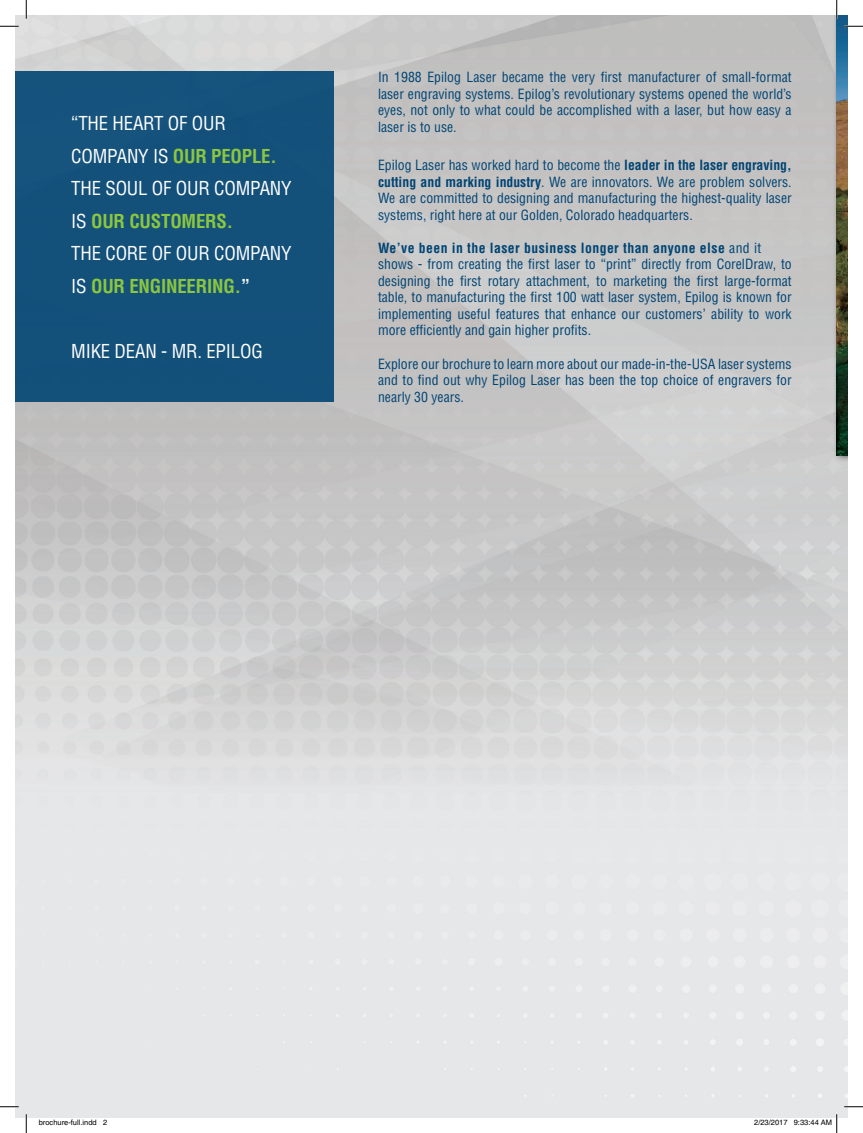
<style>
.page{position:relative;width:863px;height:1133px;background:#fff}
.page>*{position:absolute;margin:0;border:0;box-sizing:border-box;transform-origin:0 0}
.t1{font:condensed 18.75px/32.5px "Helvetica";letter-spacing:-.01em;color:#fff}
.t2{font:condensed 13.75px/16.5px "Helvetica";color:#004473;text-align:justify}
.t3{font:7.5px "Helvetica";color:#000}
.s1{font-weight:700;color:#8bc63e}
.s2{font-weight:700}
</style>
<div class="page">
<div style="left:832px;top:15px;width:16px;height:448px;background:#231f20;opacity:.75"></div>
<img style="left:836px;top:15px;width:12px;height:441px">
<div style="left:15px;top:71px;width:319px;height:331px;background:#13507a"></div>
<svg style="left:0;top:25px;width:19px;height:2px"></svg>
<svg style="left:844px;top:25px;width:18px;height:2px"></svg>
<svg style="left:0;top:1105px;width:19px;height:2px"></svg>
<svg style="left:844px;top:1105px;width:18px;height:2px"></svg>
<svg style="left:25px;top:0;width:2px;height:19px"></svg>
<svg style="left:25px;top:1114px;width:2px;height:18px"></svg>
<svg style="left:835px;top:0;width:2px;height:19px"></svg>
<svg style="left:793px;top:1114px;width:44px;height:18px"></svg>
<h1 class="t1" style="left:71px;top:107px;width:222px">“THE HEART OF OUR<br>COMPANY IS <span class="s1">OUR PEOPLE.<br></span>THE SOUL OF OUR COMPANY<br>IS <span class="s1">OUR CUSTOMERS.<br></span>THE CORE OF OUR COMPANY<br>IS <span class="s1">OUR ENGINEERING.</span><span class="s2">”</span></h1>
<h1 class="t1" style="left:71px;top:334px;width:193px">MIKE DEAN - MR. EPILOG</h1>
<p class="t2" style="left:378px;top:69px;width:415px">In 1988 Epilog Laser became the very first manufacturer of small-format laser engraving systems. Epilog’s revolutionary systems opened the world’s eyes, not only to what could be accomplished with a laser, but how easy a laser is to use.</p>
<p class="t2" style="left:378px;top:157px;width:415px">Epilog Laser has worked hard to become the <span class="s2">leader in the laser engraving, cutting and marking industry</span>. We are innovators. We are problem solvers.<br>We are committed to designing and manufacturing the highest-quality laser systems, right here at our Golden, Colorado headquarters.</p>
<p class="t2" style="left:378px;top:240px;width:415px;text-align:left"><span class="s2">We’ve been in the laser business longer than anyone else</span> and it shows - from creating the first laser to “print” directly from CorelDraw, to designing the first rotary attachment, to marketing the first large-format table, to manufacturing the first 100 watt laser system, Epilog is known for implementing useful features that enhance our customers’ ability to work more efficiently and gain higher profits.</p>
<p class="t2" style="left:378px;top:355px;width:415px">Explore our brochure to learn more about our made-in-the-USA laser systems and to find out why Epilog Laser has been the top choice of engravers for nearly 30 years.</p>
<p class="t3" style="left:39px;top:1118px;width:70px">brochure-full.indd 2</p>
<p class="t3" style="left:754px;top:1118px;width:79px">2/23/2017 9:33:44 AM</p>
</div>
